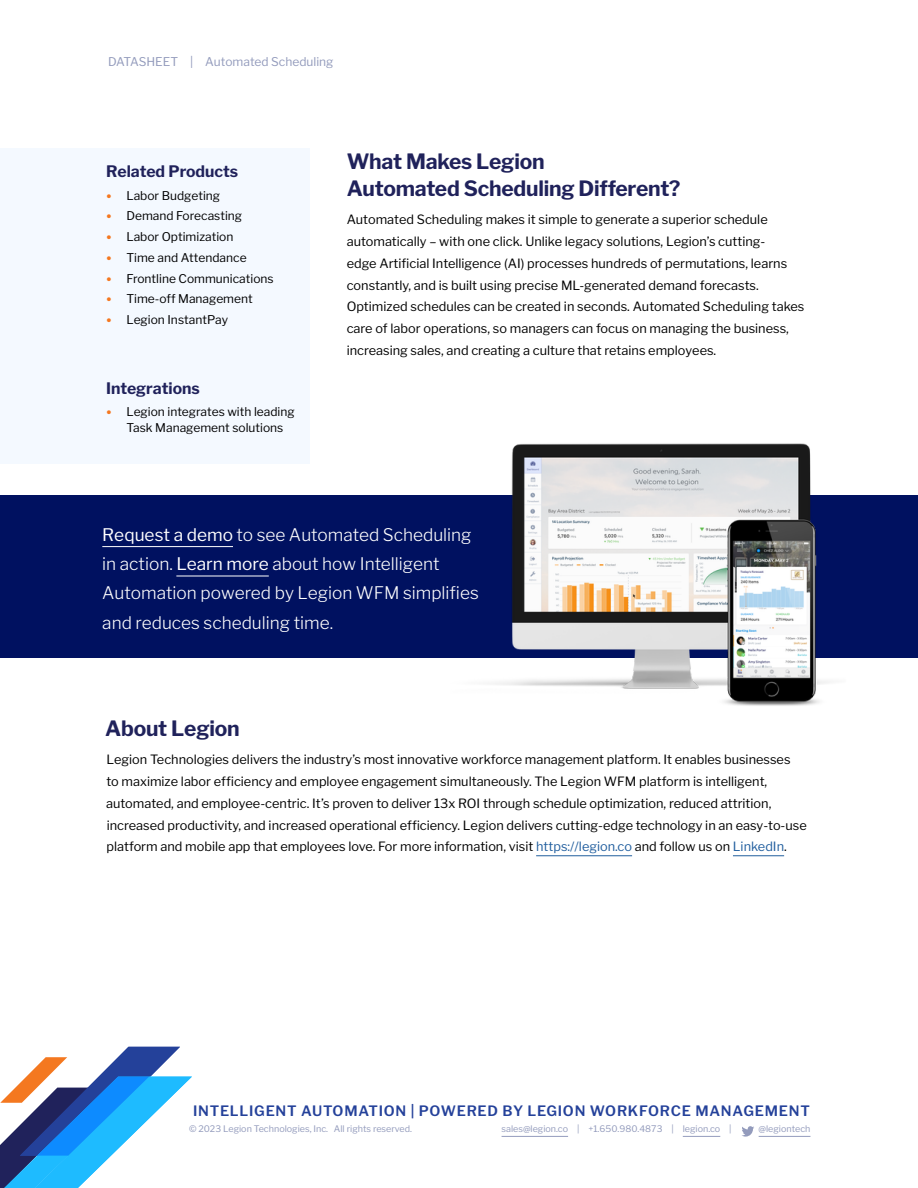
<style>
.page{position:relative;width:918px;height:1188px;background:#fff}
.page>*{position:absolute;margin:0;border:0;box-sizing:border-box;transform-origin:0 0}
.t1{font:700 21px/27px "Libre Franklin";letter-spacing:-.01em;color:#20225b}
.t2{font:300 17.25px/29.4px "Libre Franklin";color:#fff}
.t3{font:700 15.75px "Libre Franklin";color:#20225b}
.t4{font:600 14.25px "Libre Franklin";letter-spacing:.055em;color:#24419a}
.t5{font:12.75px/21.8px "Libre Franklin";color:#000}
.t6{font:12px/15.8px "Libre Franklin";color:#000}
.t7{font:12px "Libre Franklin";color:#939bbc}
.t8{font:9px "Libre Franklin";color:#939bbc}
.s1{font-weight:500;font-size:18px;color:#f47820}
.s2{font-weight:400}
.s3{color:#215e9e}
</style>
<div class="page">
<hr style="left:502px;top:1136px;width:66px;height:1px;background:#939bbc">
<hr style="left:683px;top:1136px;width:37px;height:1px;background:#939bbc">
<hr style="left:759px;top:1136px;width:51px;height:1px;background:#939bbc">
<svg style="left:742px;top:1126px;width:12px;height:11px"></svg>
<svg style="left:0;top:1047px;width:192px;height:141px"></svg>
<hr style="left:536px;top:855px;width:96px;height:1px;background:#215e9e">
<hr style="left:733px;top:855px;width:51px;height:1px;background:#215e9e">
<div style="left:0;top:495px;width:918px;height:163px;background:#001160"></div>
<hr style="left:102px;top:546px;width:131px;height:1px;background:#fff">
<hr style="left:176px;top:576px;width:93px;height:1px;background:#fff">
<img style="left:493px;top:443px;width:336px;height:263px">
<div style="left:0;top:148px;width:310px;height:316px;background:#f3f9ff"></div>
<p class="t7" style="left:108px;top:54px;width:227px">DATASHEET | Automated Scheduling</p>
<p class="t3" style="left:106px;top:162px;width:134px">Related Products</p>
<p class="t6" style="left:106px;top:187px;width:115px"><span class="s1">•</span> Labor Budgeting</p>
<p class="t6" style="left:106px;top:208px;width:137px"><span class="s1">•</span> Demand Forecasting</p>
<p class="t6" style="left:106px;top:229px;width:129px"><span class="s1">•</span> Labor Optimization</p>
<p class="t6" style="left:106px;top:250px;width:142px"><span class="s1">•</span> Time and Attendance</p>
<p class="t6" style="left:106px;top:270px;width:169px"><span class="s1">•</span> Frontline Communications</p>
<p class="t6" style="left:106px;top:291px;width:148px"><span class="s1">•</span> Time-off Management</p>
<p class="t6" style="left:106px;top:312px;width:124px"><span class="s1">•</span> Legion InstantPay</p>
<p class="t3" style="left:106px;top:378px;width:95px">Integrations</p>
<p class="t6" style="left:126px;top:404px;width:170px;text-indent:-20px"><span class="s1">•</span> Legion integrates with leading<br>Task Management solutions</p>
<h1 class="t1" style="left:347px;top:148px;width:335px">What Makes Legion<br>Automated Scheduling Different?</h1>
<p class="t5" style="left:347px;top:209px;width:459px">Automated Scheduling makes it simple to generate a superior schedule automatically – with one click. Unlike legacy solutions, Legion’s cutting-<br>edge Artificial Intelligence (AI) processes hundreds of permutations, learns constantly, and is built using precise ML-generated demand forecasts.<br>Optimized schedules can be created in seconds. Automated Scheduling takes care of labor operations, so managers can focus on managing the business, increasing sales, and creating a culture that retains employees.</p>
<h2 class="t2" style="left:102px;top:520px;width:378px"><span class="s2">Request a demo</span> to see Automated Scheduling in action. <span class="s2">Learn more</span> about how Intelligent Automation powered by Legion WFM simplifies and reduces scheduling time.</h2>
<h1 class="t1" style="left:105px;top:715px;width:136px">About Legion</h1>
<p class="t5" style="left:106px;top:749px;width:702px">Legion Technologies delivers the industry’s most innovative workforce management platform. It enables businesses<br>to maximize labor efficiency and employee engagement simultaneously. The Legion WFM platform is intelligent, automated, and employee-centric. It’s proven to deliver 13x ROI through schedule optimization, reduced attrition, increased productivity, and increased operational efficiency. Legion delivers cutting-edge technology in an easy-to-use platform and mobile app that employees love. For more information, visit <span class="s3">https://legion.co</span> and follow us on <span class="s3">LinkedIn</span>.</p>
<p class="t4" style="left:193px;top:1102px;width:618px">INTELLIGENT AUTOMATION | POWERED BY LEGION WORKFORCE MANAGEMENT</p>
<p class="t8" style="left:189px;top:1123px;width:225px">© 2023 Legion Technologies, Inc. All rights reserved.</p>
<p class="t8" style="left:502px;top:1123px;width:232px">sales@legion.co | +1.650.980.4873 | legion.co |</p>
<p class="t8" style="left:759px;top:1123px;width:53px">@legiontech</p>
</div>
